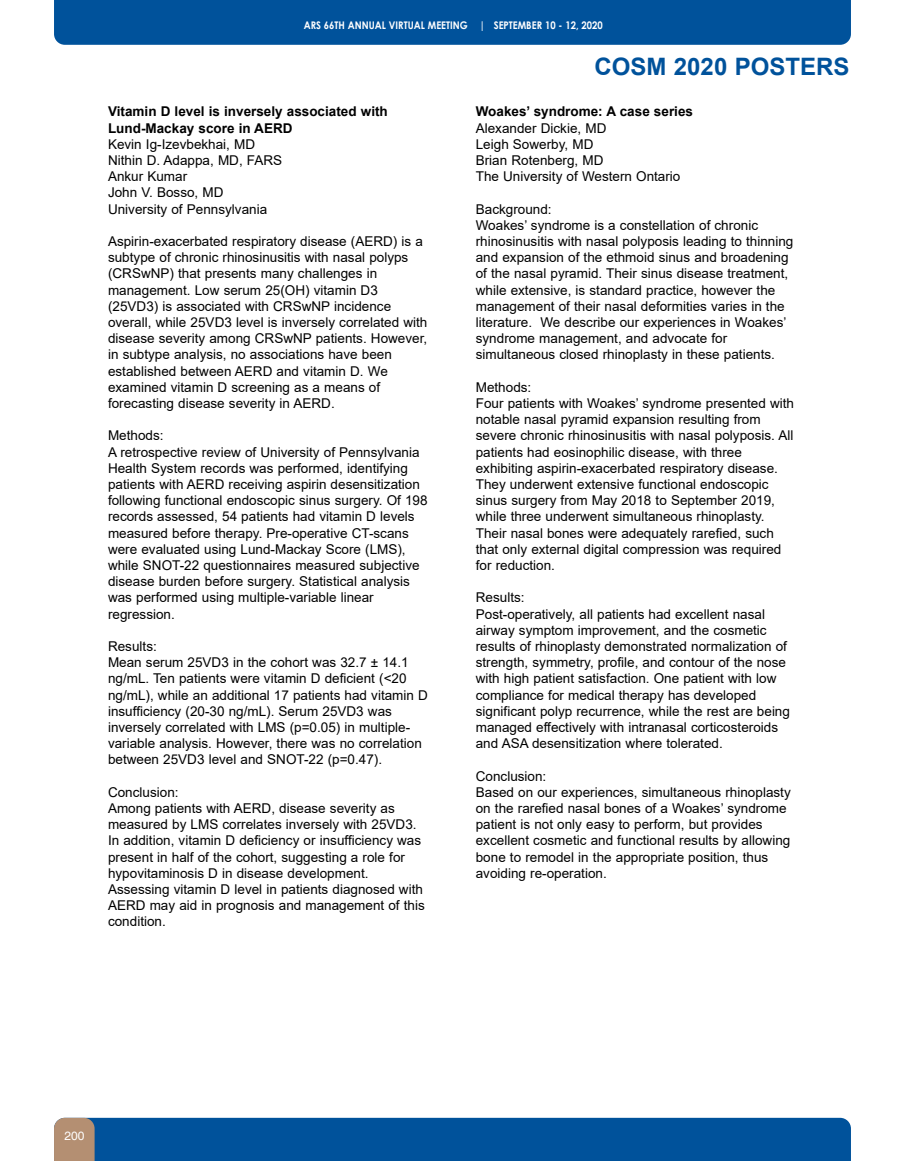
<style>
.page{position:relative;width:905px;height:1161px;background:#fff}
.page>*{position:absolute;margin:0;border:0;box-sizing:border-box;transform-origin:0 0}
.t1{font:700 24px "Arial";color:#00529b}
.t2{font:13.5px/16.2px "Arial";color:#000}
.t3{font:700 13.5px/16.2px "Arial";color:#000}
.t4{font:12px "Helvetica";color:#fff}
.t5{font:700 10.5px "Century Gothic";color:#fff;scale:.9 1}
</style>
<div class="page">
<div style="left:54px;top:1118px;width:796px;height:43px;background:#00529b"></div>
<div style="left:54px;top:0;width:796px;height:45px;background:#00529b"></div>
<p class="t5" style="left:304px;top:17px;width:334px">ARS 66TH ANNUAL VIRTUAL MEETING | SEPTEMBER 10 - 12, 2020</p>
<p class="t3" style="left:108px;top:104px;width:281px">Vitamin D level is inversely associated with<br>Lund-Mackay score in AERD</p>
<p class="t2" style="left:108px;top:136px;width:176px">Kevin Ig-Izevbekhai, MD<br>Nithin D. Adappa, MD, FARS<br>Ankur Kumar<br>John V. Bosso, MD<br>University of Pennsylvania</p>
<p class="t2" style="left:108px;top:233px;width:321px">Aspirin-exacerbated respiratory disease (AERD) is a subtype of chronic rhinosinusitis with nasal polyps (CRSwNP) that presents many challenges in management. Low serum 25(OH) vitamin D3 (25VD3) is associated with CRSwNP incidence overall, while 25VD3 level is inversely correlated with disease severity among CRSwNP patients. However, in subtype analysis, no associations have been established between AERD and vitamin D. We examined vitamin D screening as a means of forecasting disease severity in AERD.</p>
<p class="t2" style="left:108px;top:427px;width:321px">Methods:<br>A retrospective review of University of Pennsylvania Health System records was performed, identifying patients with AERD receiving aspirin desensitization following functional endoscopic sinus surgery. Of 198 records assessed, 54 patients had vitamin D levels measured before therapy. Pre-operative CT-scans were evaluated using Lund-Mackay Score (LMS), while SNOT-22 questionnaires measured subjective disease burden before surgery. Statistical analysis was performed using multiple-variable linear regression.</p>
<p class="t2" style="left:108px;top:638px;width:321px">Results:<br>Mean serum 25VD3 in the cohort was 32.7 ± 14.1 ng/mL. Ten patients were vitamin D deficient (&lt;20 ng/mL), while an additional 17 patients had vitamin D insufficiency (20-30 ng/mL). Serum 25VD3 was inversely correlated with LMS (p=0.05) in multiple&shy;variable analysis. However, there was no correlation between 25VD3 level and SNOT-22 (p=0.47).</p>
<p class="t2" style="left:108px;top:784px;width:318px">Conclusion:<br>Among patients with AERD, disease severity as measured by LMS correlates inversely with 25VD3.<br>In addition, vitamin D deficiency or insufficiency was present in half of the cohort, suggesting a role for hypovitaminosis D in disease development.<br>Assessing vitamin D level in patients diagnosed with AERD may aid in prognosis and management of this condition.</p>
<h1 class="t1" style="left:594px;top:50px;width:256px">COSM 2020 POSTERS</h1>
<p class="t3" style="left:476px;top:104px;width:219px">Woakes’ syndrome: A case series</p>
<p class="t2" style="left:476px;top:120px;width:206px">Alexander Dickie, MD<br>Leigh Sowerby, MD<br>Brian Rotenberg, MD<br>The University of Western Ontario</p>
<p class="t2" style="left:476px;top:201px;width:319px">Background:<br>Woakes’ syndrome is a constellation of chronic rhinosinusitis with nasal polyposis leading to thinning and expansion of the ethmoid sinus and broadening of the nasal pyramid. Their sinus disease treatment, while extensive, is standard practice, however the management of their nasal deformities varies in the literature. We describe our experiences in Woakes’ syndrome management, and advocate for simultaneous closed rhinoplasty in these patients.</p>
<p class="t2" style="left:476px;top:379px;width:320px">Methods:<br>Four patients with Woakes’ syndrome presented with notable nasal pyramid expansion resulting from severe chronic rhinosinusitis with nasal polyposis. All patients had eosinophilic disease, with three exhibiting aspirin-exacerbated respiratory disease.<br>They underwent extensive functional endoscopic sinus surgery from May 2018 to September 2019, while three underwent simultaneous rhinoplasty.<br>Their nasal bones were adequately rarefied, such that only external digital compression was required for reduction.</p>
<p class="t2" style="left:476px;top:589px;width:316px">Results:<br>Post-operatively, all patients had excellent nasal airway symptom improvement, and the cosmetic results of rhinoplasty demonstrated normalization of strength, symmetry, profile, and contour of the nose with high patient satisfaction. One patient with low compliance for medical therapy has developed significant polyp recurrence, while the rest are being managed effectively with intranasal corticosteroids and ASA desensitization where tolerated.</p>
<p class="t2" style="left:476px;top:768px;width:316px">Conclusion:<br>Based on our experiences, simultaneous rhinoplasty on the rarefied nasal bones of a Woakes’ syndrome patient is not only easy to perform, but provides excellent cosmetic and functional results by allowing bone to remodel in the appropriate position, thus avoiding re-operation.</p>
<p class="t4" style="left:64px;top:1129px;width:22px">200</p>
</div>
